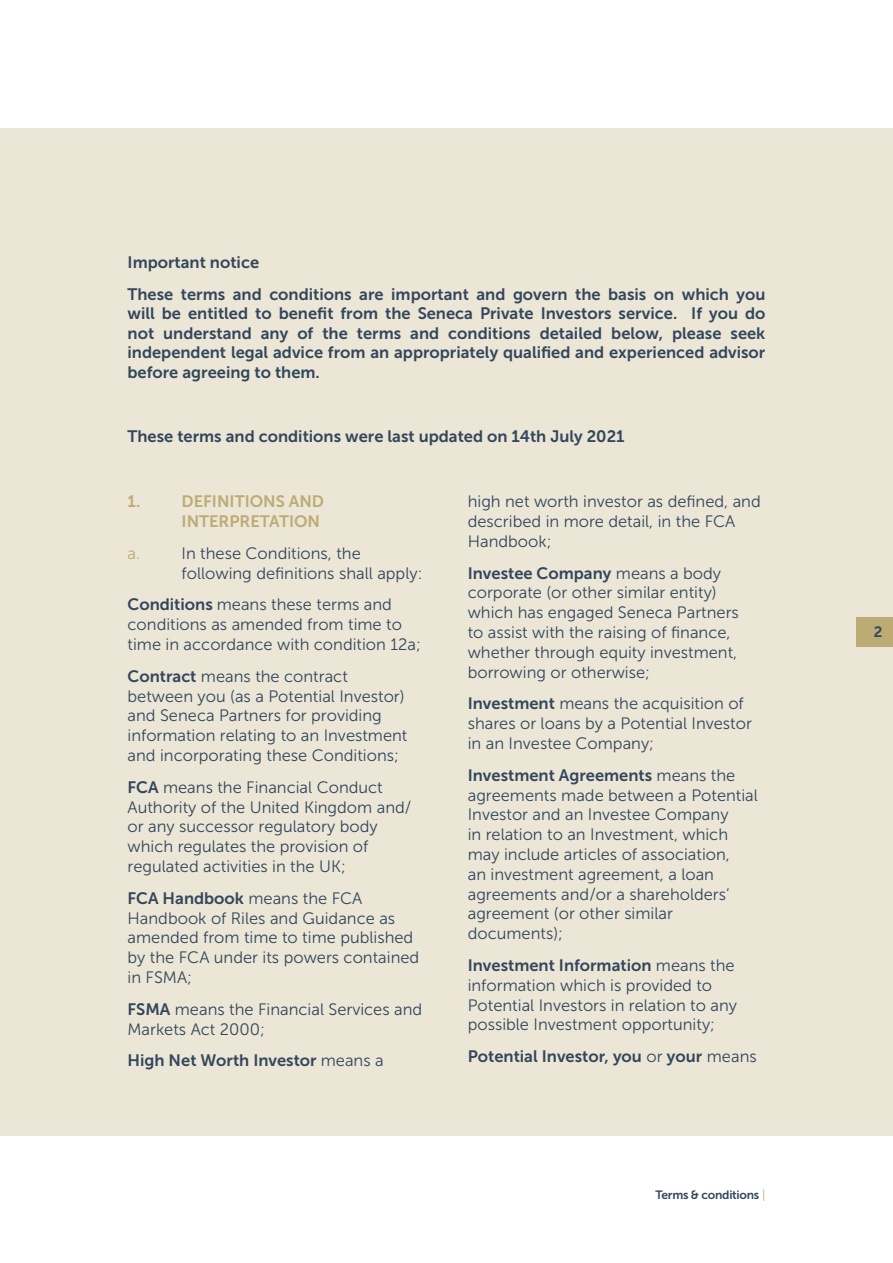
<style>
.page{position:relative;width:893px;height:1263px;background:#fff}
.page>*{position:absolute;margin:0;border:0;box-sizing:border-box;transform-origin:0 0}
.t1{font:16.5px/19.8px "Museo Sans 300";color:#32465d}
.t2{font:16.5px/19.5px "Museo Sans 700";color:#32465d}
.t3{font:16.5px/19.8px "Museo Sans 700";color:#bdab74}
.t4{font:16.5px "Museo Sans 300";color:#bdab74}
.t5{font:15px "Museo Sans 700";color:#32465d}
.t6{font:12px "Museo Sans 700";letter-spacing:-.02em;color:#32465d}
.s1{font-family:"Museo Sans 700"}
.s2{font-family:"Museo Sans 300"}
.s3{font-family:"Museo Sans 300";color:#bdab74}
</style>
<div class="page">
<div style="left:0;top:128px;width:893px;height:1007px;background:#ebe6d5"></div>
<div style="left:857px;top:617px;width:36px;height:29px;background:#bdab74"></div>
<p class="t2" style="left:128px;top:246px;width:639px;line-height:32.2px">Important notice<br>These terms and conditions are important and govern the basis on which you</p>
<p class="t2" style="left:128px;top:304px;width:639px;text-align:justify">will be entitled to benefit from the Seneca Private Investors service. If you do not understand any of the terms and conditions detailed below, please seek independent legal advice from an appropriately qualified and experienced advisor before agreeing to them.</p>
<p class="t2" style="left:128px;top:427px;width:499px">These terms and conditions were last updated on 14th July 2021</p>
<p class="t3" style="left:128px;top:491px;width:14px">1.</p>
<p class="t3" style="left:182px;top:491px;width:144px">DEFINITIONS AND<br>INTERPRETATION</p>
<p class="t4" style="left:128px;top:544px;width:14px">a.</p>
<p class="t1" style="left:182px;top:543px;width:242px">In these Conditions, the following definitions shall apply:</p>
<p class="t1" style="left:128px;top:595px;width:295px"><span class="s1">Conditions</span> means these terms and conditions as amended from time to time in accordance with condition 12a;</p>
<p class="t1" style="left:128px;top:666px;width:281px"><span class="s1">Contract</span> means the contract between you (as a Potential Investor) and Seneca Partners for providing information relating to an Investment and incorporating these Conditions;</p>
<p class="t1" style="left:128px;top:777px;width:285px"><span class="s1">FCA</span> means the Financial Conduct Authority of the United Kingdom and/ or any successor regulatory body which regulates the provision of regulated activities in the UK;</p>
<p class="t2" style="left:128px;top:888px;width:236px">FCA Handbook <span class="s2">means the FCA</span></p>
<p class="t1" style="left:128px;top:908px;width:293px">Handbook of Riles and Guidance as amended from time to time published by the FCA under its powers contained in FSMA;</p>
<p class="t1" style="left:128px;top:999px;width:296px"><span class="s1">FSMA</span> means the Financial Services and<br>Markets Act 2000;</p>
<p class="t2" style="left:128px;top:1051px;width:258px">High Net Worth Investor <span class="s2">means a</span></p>
<p class="t1" style="left:468px;top:492px;width:295px">high net worth investor as defined, and described in more detail, in the FCA<br>Handbook;</p>
<p class="t2" style="left:468px;top:563px;width:255px">Investee Company <span class="s2">means a body</span></p>
<p class="t1" style="left:468px;top:583px;width:273px">corporate (or other similar entity) which has engaged Seneca Partners to assist with the raising of finance, whether through equity investment, borrowing or otherwise;</p>
<p class="t1" style="left:468px;top:694px;width:286px"><span class="s1">Investment</span> means the acquisition of shares or loans by a Potential Investor in an Investee Company;</p>
<p class="t2" style="left:468px;top:765px;width:269px">Investment Agreements <span class="s2">means the</span></p>
<p class="t1" style="left:468px;top:785px;width:292px">agreements made between a Potential<br>Investor and an Investee Company<br>in relation to an Investment, which may include articles of association,<br>an investment agreement, a loan agreements and/or a shareholders’ agreement (or other similar documents);</p>
<p class="t2" style="left:468px;top:955px;width:268px">Investment Information <span class="s2">means the</span></p>
<p class="t1" style="left:468px;top:975px;width:271px">information which is provided to<br>Potential Investors in relation to any possible Investment opportunity;</p>
<p class="t2" style="left:468px;top:1047px;width:291px">Potential Investor, you <span class="s2">or</span> your <span class="s2">means</span></p>
<p class="t6" style="left:655px;top:1188px;width:112px">Terms &amp; conditions <span class="s3">|</span></p>
<p class="t5" style="left:874px;top:624px;width:10px">2</p>
</div>
